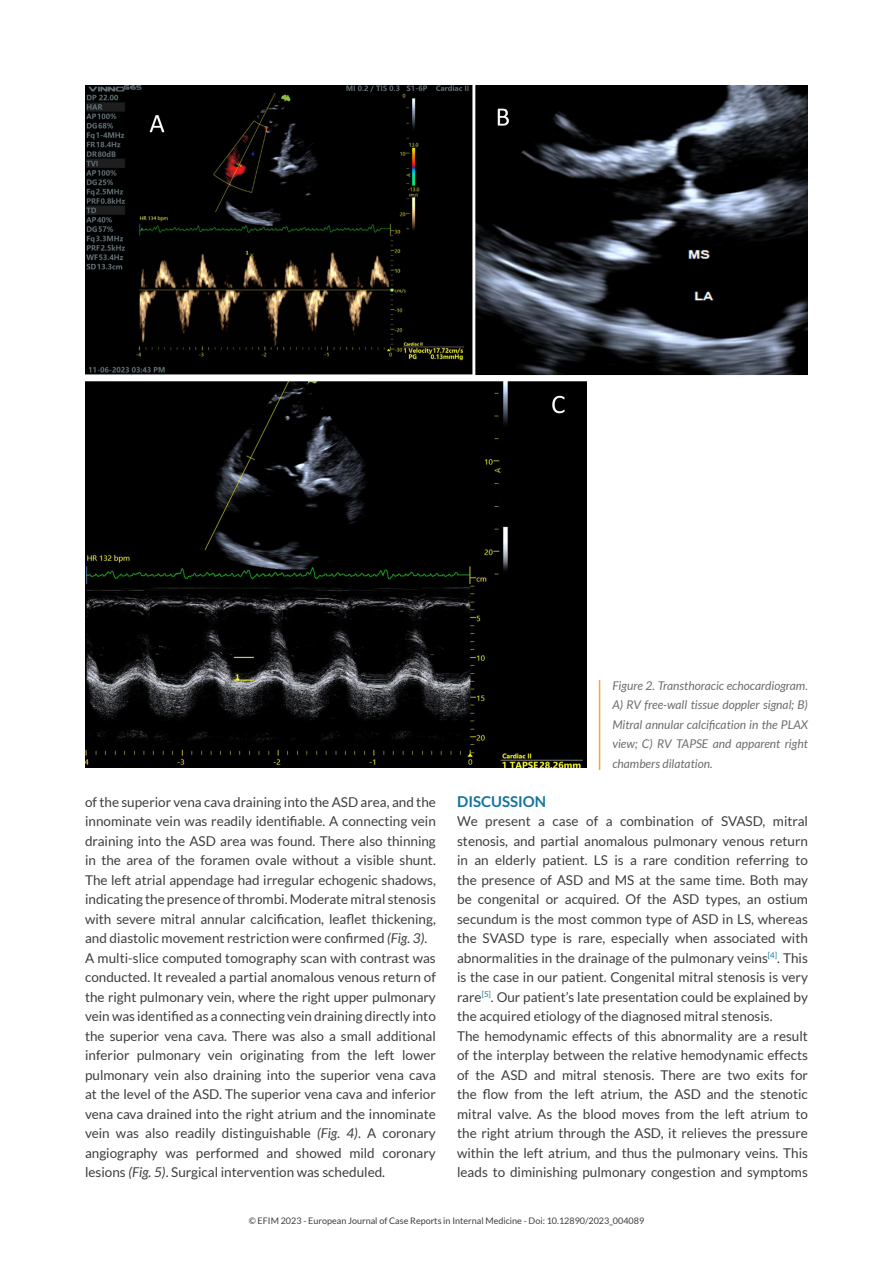
<style>
.page{position:relative;width:893px;height:1263px;background:#fff}
.page>*{position:absolute;margin:0;border:0;box-sizing:border-box;transform-origin:0 0}
.titoletti{font:700 15px "Lato";color:#1373a1}
.testo_normale{font:13.5px/19.5px "Lato";color:#3e3e3f;text-align:justify}
.dida{font:italic 12px/19.5px "Lato";color:#6c6d70;text-align:justify}
.t1{font:9px "Lato";color:#3e3e3f}
.s1{font-style:italic}
</style>
<div class="page">
<img style="left:85px;top:85px;width:723px;height:291px">
<img style="left:85px;top:381px;width:502px;height:387px">
<hr style="left:599px;top:680px;width:1px;height:90px;background:#faa633">
<p class="testo_normale" style="left:85px;top:792px;width:352px">of the superior vena cava draining into the ASD area, and the innominate vein was readily identifiable. A connecting vein draining into the ASD area was found. There also thinning in the area of the foramen ovale without a visible shunt.<br>The left atrial appendage had irregular echogenic shadows, indicating the presence of thrombi. Moderate mitral stenosis with severe mitral annular calcification, leaflet thickening, and diastolic movement restriction were confirmed <span class="s1">(Fig. 3)</span>.</p>
<p class="testo_normale" style="left:85px;top:948px;width:352px">A multi-slice computed tomography scan with contrast was conducted. It revealed a partial anomalous venous return of the right pulmonary vein, where the right upper pulmonary vein was identified as a connecting vein draining directly into the superior vena cava. There was also a small additional inferior pulmonary vein originating from the left lower pulmonary vein also draining into the superior vena cava at the level of the ASD. The superior vena cava and inferior vena cava drained into the right atrium and the innominate vein was also readily distinguishable <span class="s1">(Fig. 4)</span>. A coronary angiography was performed and showed mild coronary lesions <span class="s1">(Fig. 5)</span>. Surgical intervention was scheduled.</p>
<p class="dida" style="left:612px;top:676px;width:197px">Figure 2. Transthoracic echocardiogram.<br>A) RV free-wall tissue doppler signal; B)<br>Mitral annular calcification in the PLAX view; C) RV TAPSE and apparent right chambers dilatation.</p>
<p class="titoletti" style="left:457px;top:792px;width:91px">DISCUSSION</p>
<p class="testo_normale" style="left:457px;top:811px;width:352px">We present a case of a combination of SVASD, mitral stenosis, and partial anomalous pulmonary venous return in an elderly patient. LS is a rare condition referring to the presence of ASD and MS at the same time. Both may be congenital or acquired. Of the ASD types, an ostium secundum is the most common type of ASD in LS, whereas the SVASD type is rare, especially when associated with abnormalities in the drainage of the pulmonary veins<sup>[4]</sup>. This is the case in our patient. Congenital mitral stenosis is very rare<sup>[5]</sup>. Our patient’s late presentation could be explained by the acquired etiology of the diagnosed mitral stenosis.</p>
<p class="testo_normale" style="left:457px;top:1026px;width:352px">The hemodynamic effects of this abnormality are a result of the interplay between the relative hemodynamic effects of the ASD and mitral stenosis. There are two exits for the flow from the left atrium, the ASD and the stenotic mitral valve. As the blood moves from the left atrium to the right atrium through the ASD, it relieves the pressure within the left atrium, and thus the pulmonary veins. This leads to diminishing pulmonary congestion and symptoms</p>
<p class="t1" style="left:249px;top:1215px;width:397px">© EFIM 2023 - European Journal of Case Reports in Internal Medicine - Doi: 10.12890/2023_004089</p>
</div>
